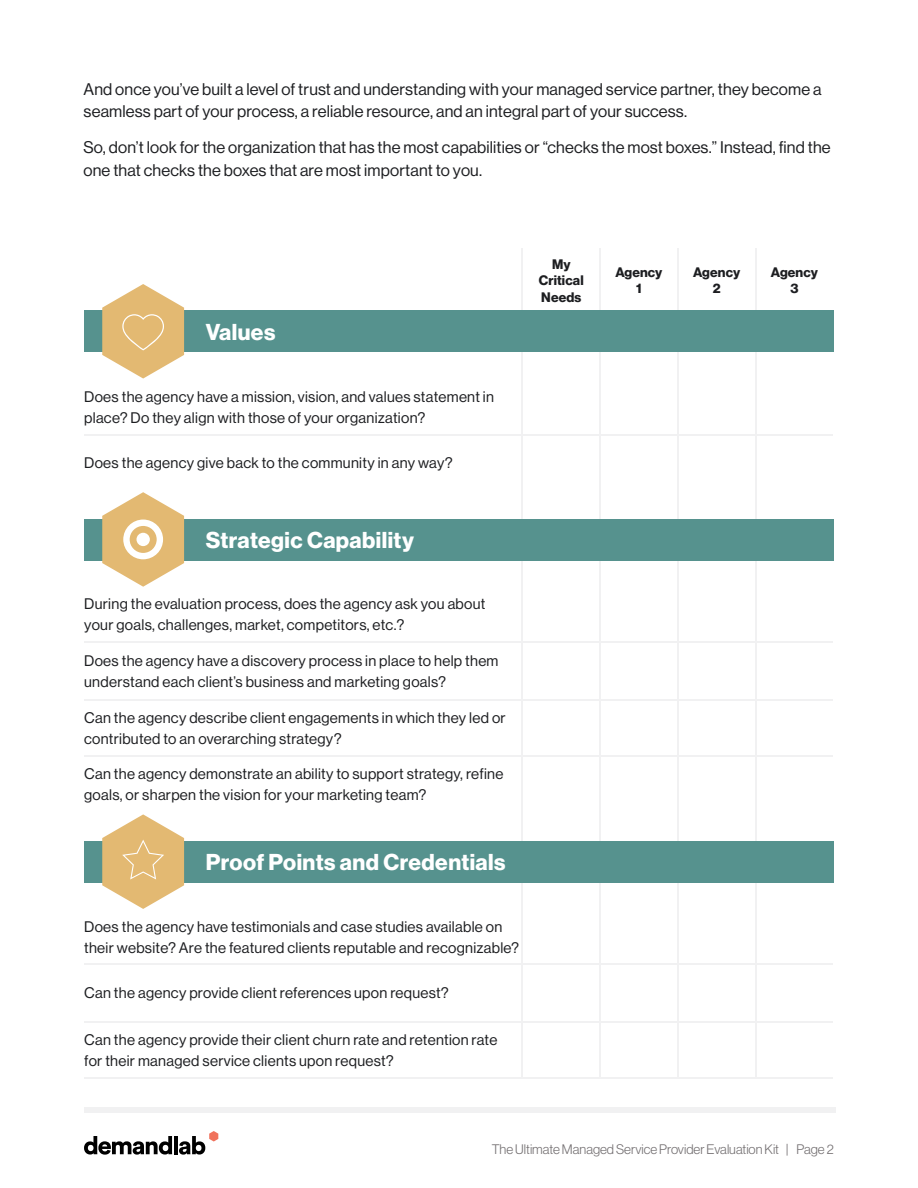
<style>
.page{position:relative;width:918px;height:1188px;background:#fff}
.page>*{position:absolute;margin:0;border:0;box-sizing:border-box;transform-origin:0 0}
.t1{font:22.5px "N Haas Grotesk DS Pro 75 Bd";letter-spacing:.02em;color:#fff}
.t2{font:16.5px/22.5px "N Haas Grotesk DS Pro 55 Rg";letter-spacing:.01em;color:#1d1e21}
.t3{font:15px/21px "N Haas Grotesk DS Pro 55 Rg";letter-spacing:.02em;color:#1d1e21}
.t4{font:13.5px "N Haas Grotesk DS Pro 45 Lt";color:#736f71}
.t5{font:13.5px/16.5px "N Haas Grotesk DS Pro 75 Bd";letter-spacing:.01em;color:#1d1e21;text-align:center}
</style>
<div class="page">
<hr style="left:84px;top:434px;width:748px;height:1px;background:#f1f1f2">
<hr style="left:84px;top:642px;width:748px;height:1px;background:#f1f1f2">
<hr style="left:84px;top:756px;width:748px;height:1px;background:#f1f1f2">
<hr style="left:84px;top:964px;width:748px;height:1px;background:#f1f1f2">
<hr style="left:84px;top:1078px;width:748px;height:1px;background:#f1f1f2">
<hr style="left:84px;top:699px;width:748px;height:1px;background:#f1f1f2">
<hr style="left:84px;top:1021px;width:748px;height:1px;background:#f1f1f2">
<hr style="left:599px;top:248px;width:2px;height:830px;background:#f1f1f2">
<hr style="left:522px;top:248px;width:1px;height:830px;background:#f1f1f2">
<hr style="left:677px;top:248px;width:1px;height:830px;background:#f1f1f2">
<hr style="left:755px;top:248px;width:1px;height:830px;background:#f1f1f2">
<svg style="left:84px;top:1136px;width:88px;height:19px"></svg>
<hr style="left:174px;top:1136px;width:4px;height:18px;background:#000">
<svg style="left:179px;top:1131px;width:39px;height:24px"></svg>
<div style="left:84px;top:1107px;width:751px;height:5px;background:#f1f1f2"></div>
<div style="left:84px;top:311px;width:750px;height:41px;background:#56928e"></div>
<div style="left:84px;top:519px;width:750px;height:41px;background:#56928e"></div>
<div style="left:84px;top:841px;width:750px;height:41px;background:#56928e"></div>
<svg style="left:102px;top:284px;width:82px;height:95px"></svg>
<svg style="left:102px;top:492px;width:82px;height:95px"></svg>
<div style="left:137px;top:533px;width:13px;height:13px;background:#fff;border-radius:50%"></div>
<svg style="left:102px;top:814px;width:82px;height:95px"></svg>
<p class="t2" style="left:84px;top:78px;width:740px">And once you’ve built a level of trust and understanding with your managed service partner, they become a seamless part of your process, a reliable resource, and an integral part of your success.</p>
<p class="t2" style="left:84px;top:136px;width:749px">So, don’t look for the organization that has the most capabilities or “checks the most boxes.” Instead, find the one that checks the boxes that are most important to you.</p>
<h1 class="t1" style="left:206px;top:319px;width:71px">Values</h1>
<p class="t3" style="left:84px;top:386px;width:411px">Does the agency have a mission, vision, and values statement in place? Do they align with those of your organization?</p>
<p class="t3" style="left:84px;top:453px;width:370px">Does the agency give back to the community in any way?</p>
<p class="t5" style="left:539px;top:256px;width:46px">My<br>Critical<br>Needs</p>
<p class="t5" style="left:693px;top:264px;width:49px">Agency<br>2</p>
<p class="t5" style="left:771px;top:264px;width:49px">Agency<br>3</p>
<p class="t5" style="left:615px;top:264px;width:49px">Agency<br>1</p>
<h1 class="t1" style="left:206px;top:527px;width:210px">Strategic Capability</h1>
<p class="t3" style="left:84px;top:594px;width:403px">During the evaluation process, does the agency ask you about your goals, challenges, market, competitors, etc.?</p>
<p class="t3" style="left:84px;top:650px;width:416px">Does the agency have a discovery process in place to help them understand each client’s business and marketing goals?</p>
<p class="t3" style="left:84px;top:708px;width:423px">Can the agency describe client engagements in which they led or contributed to an overarching strategy?</p>
<p class="t3" style="left:84px;top:764px;width:421px">Can the agency demonstrate an ability to support strategy, refine goals, or sharpen the vision for your marketing team?</p>
<h1 class="t1" style="left:206px;top:849px;width:301px">Proof Points and Credentials</h1>
<p class="t3" style="left:84px;top:916px;width:437px">Does the agency have testimonials and case studies available on their website? Are the featured clients reputable and recognizable?</p>
<p class="t3" style="left:84px;top:983px;width:366px">Can the agency provide client references upon request?</p>
<p class="t3" style="left:84px;top:1030px;width:415px">Can the agency provide their client churn rate and retention rate for their managed service clients upon request?</p>
<p class="t4" style="left:492px;top:1142px;width:344px">The Ultimate Managed Service Provider Evaluation Kit | Page 2</p>
</div>
